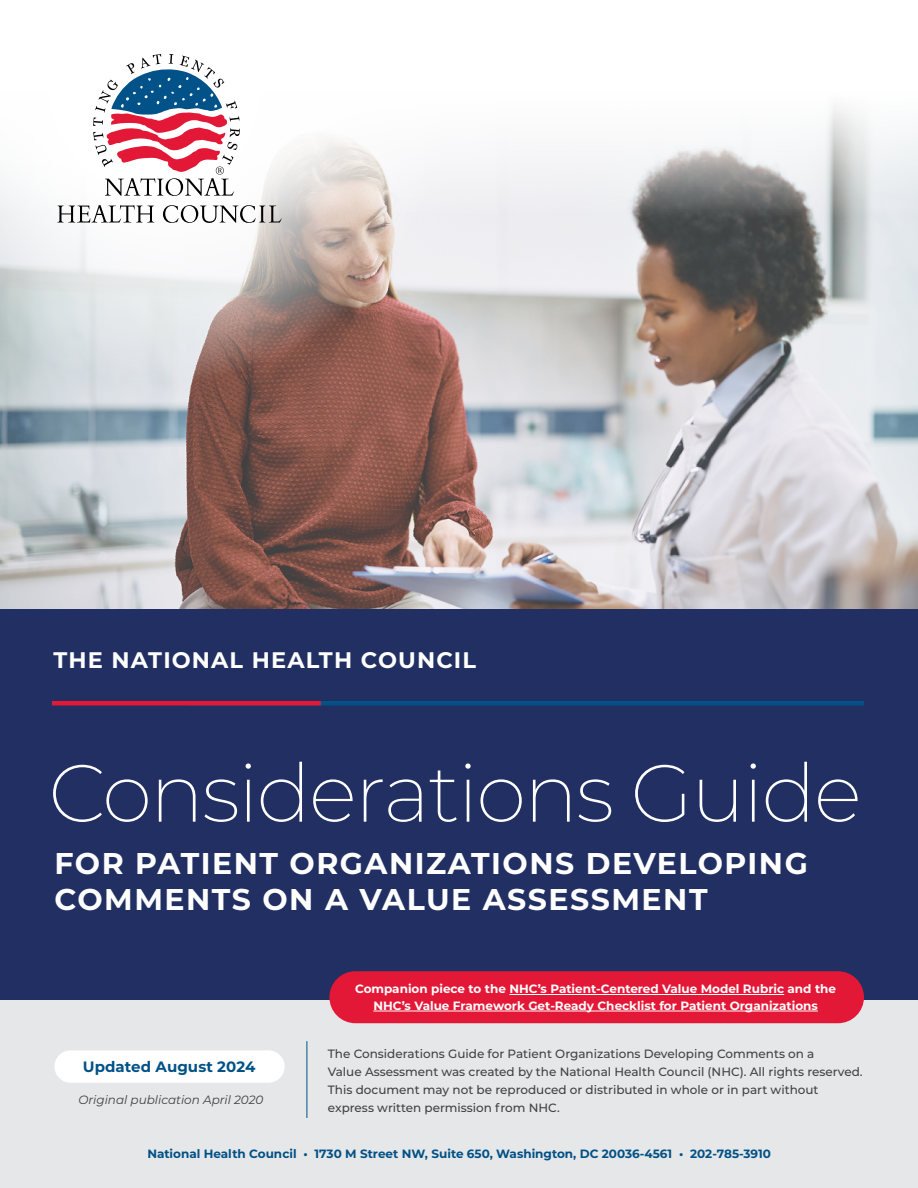
<style>
.page{position:relative;width:918px;height:1188px;background:#fff}
.page>*{position:absolute;margin:0;border:0;box-sizing:border-box;transform-origin:0 0}
.t1{font:200 80.85px "Montserrat";letter-spacing:-.025em;color:#fff}
.t2{font:700 30px/36px "Montserrat";letter-spacing:.05em;color:#fff}
.t3{font:700 22.5px "Montserrat";letter-spacing:.05em;color:#fff}
.t4{font:700 15px "Montserrat";letter-spacing:.005em;color:#005186}
.t5{font:500 12px/18px "Montserrat";color:#414042}
.t6{font:700 12px/16.5px "Montserrat";color:#fff;text-align:center}
.t7{font:700 12px "Montserrat";color:#005186}
.t8{font:italic 12px "Montserrat";color:#414042}
</style>
<div class="page">
<div style="left:0;top:1000px;width:918px;height:188px;background:#e6e7e8"></div>
<img style="left:0;top:239px;width:918px;height:370px">
<svg style="left:0;top:239px;width:450px;height:144px"></svg>
<svg style="left:0;top:106px;width:918px;height:133px;fill:#f3f4f6"></svg>
<svg style="left:57px;top:205px;width:97px;height:18px"></svg>
<svg style="left:163px;top:205px;width:119px;height:18px"></svg>
<svg style="left:93px;top:54px;width:147px;height:142px"></svg>
<div style="left:0;top:609px;width:918px;height:391px;background:#212f62"></div>
<hr style="left:189px;top:701px;width:675px;height:4px;background:#005186">
<hr style="left:52px;top:701px;width:269px;height:4px;background:#e31837">
<div style="left:54px;top:1050px;width:231px;height:33px;background:#fff;border-radius:16px"></div>
<hr style="left:307px;top:1041px;width:1px;height:77px;background:#005186">
<div style="left:329px;top:971px;width:535px;height:52px;background:#e31837;border-radius:26px"></div>
<hr style="left:509px;top:994px;width:275px;height:1px;background:#fff">
<hr style="left:373px;top:1011px;width:445px;height:1px;background:#fff">
<h3 class="t3" style="left:53px;top:644px;width:424px">THE NATIONAL HEALTH COUNCIL</h3>
<h1 class="t1" style="left:48px;top:739px;width:815px">Considerations Guide</h1>
<h2 class="t2" style="left:54px;top:844px;width:755px">FOR PATIENT ORGANIZATIONS DEVELOPING<br>COMMENTS ON A VALUE ASSESSMENT</h2>
<p class="t4" style="left:83px;top:1056px;width:174px">Updated August 2024</p>
<p class="t8" style="left:78px;top:1092px;width:187px">Original publication April 2020</p>
<p class="t6" style="left:355px;top:980px;width:483px">Companion piece to the NHC’s Patient-Centered Value Model Rubric and the<br>NHC’s Value Framework Get-Ready Checklist for Patient Organizations</p>
<p class="t5" style="left:328px;top:1044px;width:536px">The Considerations Guide for Patient Organizations Developing Comments on a<br>Value Assessment was created by the National Health Council (NHC). All rights reserved.<br>This document may not be reproduced or distributed in whole or in part without express written permission from NHC.</p>
<p class="t7" style="left:147px;top:1145px;width:625px">National Health Council • 1730 M Street NW, Suite 650, Washington, DC 20036-4561 • 202-785-3910</p>
</div>
